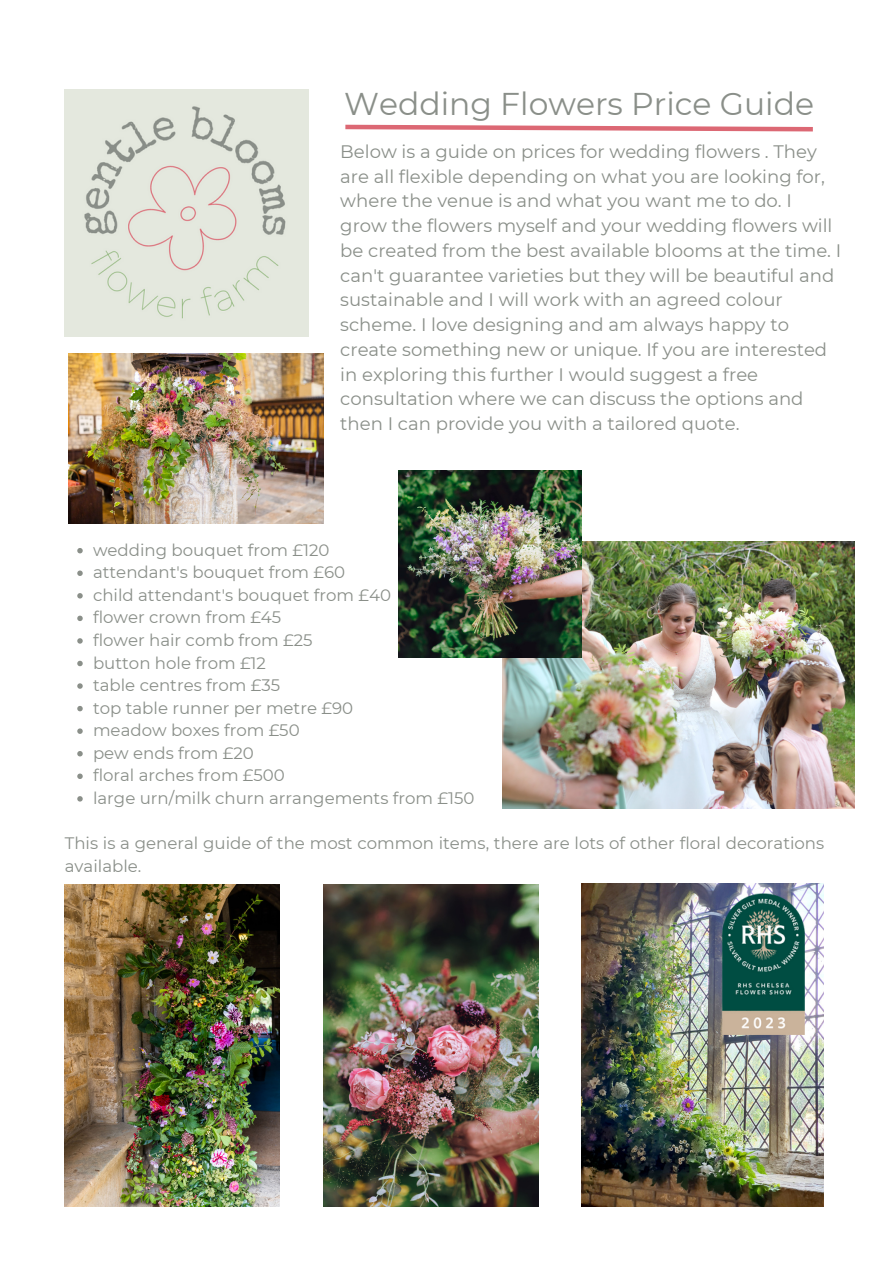
<style>
.page{position:relative;width:894px;height:1264px;background:#fff}
.page>*{position:absolute;margin:0;border:0;box-sizing:border-box;transform-origin:0 0}
.t1{font:31.35px "Montserrat";color:#8a8f89}
.t2{font:18px/24.8px "Montserrat";color:#8a8f89}
.t3{font:16.65px/22.5px "Montserrat";color:#8a8f89}
</style>
<div class="page">
<img style="left:65px;top:89px;width:243px;height:248px">
<svg style="left:345px;top:124px;width:468px;height:8px"></svg>
<img style="left:65px;top:884px;width:215px;height:322px">
<img style="left:323px;top:884px;width:215px;height:322px">
<img style="left:581px;top:883px;width:242px;height:322px">
<svg style="left:77px;top:548px;width:6px;height:5px"></svg>
<svg style="left:77px;top:570px;width:6px;height:6px"></svg>
<svg style="left:77px;top:593px;width:6px;height:5px"></svg>
<svg style="left:77px;top:615px;width:6px;height:6px"></svg>
<svg style="left:77px;top:638px;width:6px;height:5px"></svg>
<svg style="left:77px;top:660px;width:6px;height:6px"></svg>
<svg style="left:77px;top:683px;width:6px;height:5px"></svg>
<svg style="left:77px;top:706px;width:6px;height:5px"></svg>
<svg style="left:77px;top:728px;width:6px;height:6px"></svg>
<svg style="left:77px;top:751px;width:6px;height:5px"></svg>
<svg style="left:77px;top:773px;width:6px;height:6px"></svg>
<svg style="left:77px;top:796px;width:6px;height:5px"></svg>
<img style="left:502px;top:541px;width:352px;height:268px">
<img style="left:398px;top:470px;width:183px;height:187px">
<img style="left:720px;top:884px;width:84px;height:150px">
<img style="left:69px;top:354px;width:254px;height:170px">
<p class="t1" style="left:344px;top:85px;width:471px">Wedding Flowers Price Guide</p>
<p class="t2" style="left:340px;top:139px;width:502px">Below is a guide on prices for wedding flowers . They are all flexible depending on what you are looking for, where the venue is and what you want me to do. I grow the flowers myself and your wedding flowers will be created from the best available blooms at the time. I can't guarantee varieties but they will be beautiful and sustainable and I will work with an agreed colour scheme. I love designing and am always happy to create something new or unique. If you are interested in exploring this further I would suggest a free consultation where we can discuss the options and then I can provide you with a tailored quote.</p>
<p class="t3" style="left:93px;top:538px;width:238px">wedding bouquet from £120</p>
<p class="t3" style="left:93px;top:561px;width:253px">attendant's bouquet from £60</p>
<p class="t3" style="left:93px;top:583px;width:299px">child attendant's bouquet from £40</p>
<p class="t3" style="left:93px;top:606px;width:190px">flower crown from £45</p>
<p class="t3" style="left:93px;top:628px;width:221px">flower hair comb from £25</p>
<p class="t3" style="left:93px;top:651px;width:174px">button hole from £12</p>
<p class="t3" style="left:93px;top:674px;width:188px">table centres from £35</p>
<p class="t3" style="left:93px;top:696px;width:261px">top table runner per metre £90</p>
<p class="t3" style="left:93px;top:719px;width:208px">meadow boxes from £50</p>
<p class="t3" style="left:93px;top:741px;width:162px">pew ends from £20</p>
<p class="t3" style="left:93px;top:764px;width:193px">floral arches from £500</p>
<p class="t3" style="left:93px;top:786px;width:383px">large urn/milk churn arrangements from £150</p>
<p class="t3" style="left:65px;top:831px;width:760px">This is a general guide of the most common items, there are lots of other floral decorations available.</p>
</div>
